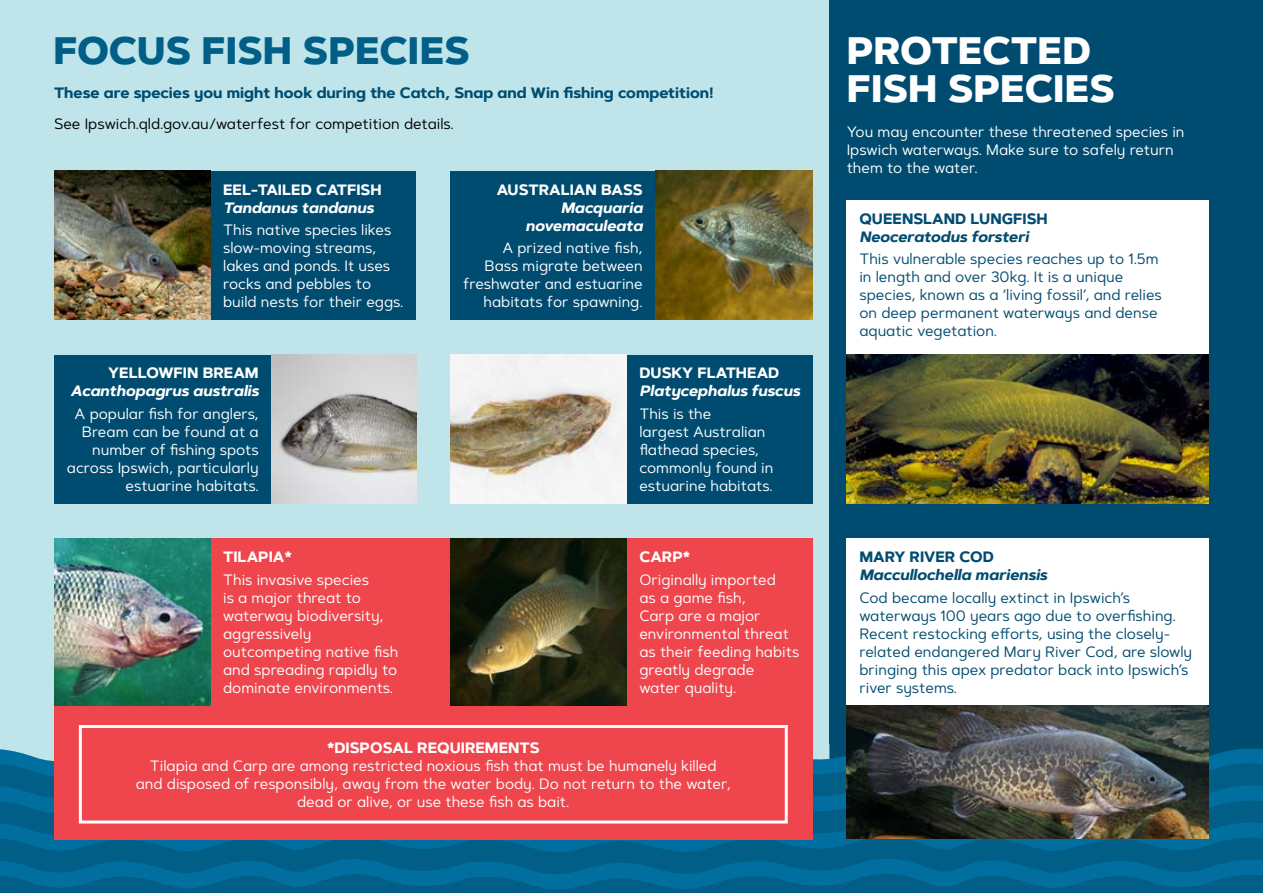
<style>
.page{position:relative;width:1263px;height:893px;background:#fff}
.page>*{position:absolute;margin:0;border:0;box-sizing:border-box;transform-origin:0 0}
.t1{font:800 38.25px "Artegra Sans Alt";letter-spacing:-.005em;color:#fff}
.t2{font:800 38.25px "Artegra Sans Alt";letter-spacing:-.005em;color:#005e87}
.t3{font:15px/18px "Artegra Sans Alt";color:#fff}
.t4{font:15px/18px "Artegra Sans Alt";color:#004c70}
.t5{font:700 15px "Artegra Sans Alt";color:#004c70}
.t6{font:700 15px "Artegra Sans Alt";color:#fff}
.t7{font:italic 700 15px/18px "Artegra Sans Alt";color:#fff;text-align:right}
.t8{font:15px "Artegra Sans Alt";color:#000}
.t9{font:italic 700 15px "Artegra Sans Alt";color:#004c70}
</style>
<div class="page">
<div style="left:0;top:0;width:830px;height:864px;background:#bfe5ea"></div>
<div style="left:830px;top:0;width:433px;height:864px;background:#004c70"></div>
<div style="left:210px;top:171px;width:206px;height:149px;background:#004c70"></div>
<img style="left:54px;top:171px;width:156px;height:149px">
<div style="left:847px;top:200px;width:362px;height:155px;background:#fff"></div>
<div style="left:847px;top:538px;width:362px;height:167px;background:#fff"></div>
<img style="left:847px;top:355px;width:362px;height:148px">
<div style="left:450px;top:171px;width:205px;height:149px;background:#004c70"></div>
<img style="left:655px;top:171px;width:158px;height:149px">
<div style="left:54px;top:355px;width:217px;height:148px;background:#004c70"></div>
<img style="left:271px;top:355px;width:145px;height:148px">
<div style="left:627px;top:355px;width:186px;height:148px;background:#004c70"></div>
<img style="left:450px;top:355px;width:177px;height:148px">
<div style="left:54px;top:538px;width:759px;height:302px;background:#ef454d"></div>
<div style="left:79px;top:725px;width:709px;height:98px;border:3px solid #fff"></div>
<img style="left:54px;top:538px;width:156px;height:167px">
<img style="left:450px;top:538px;width:177px;height:167px">
<svg style="left:0;top:731px;width:1263px;height:160px"></svg>
<img style="left:847px;top:705px;width:362px;height:134px">
<h1 class="t2" style="left:53px;top:22px;width:418px">FOCUS FISH SPECIES</h1>
<h1 class="t1" style="left:847px;top:22px;width:246px">PROTECTED</h1>
<p class="t5" style="left:54px;top:82px;width:661px">These are species you might hook during the Catch, Snap and Win fishing competition!</p>
<h1 class="t1" style="left:847px;top:60px;width:269px">FISH SPECIES</h1>
<p class="t8" style="left:54px;top:113px;width:401px">See Ipswich.qld.gov.au/waterfest for competition details.</p>
<p class="t6" style="left:223px;top:178px;width:160px">EEL-TAILED CATFISH</p>
<p class="t7" style="left:223px;top:199px;width:152px">Tandanus tandanus</p>
<p class="t3" style="left:223px;top:220px;width:182px">This native species likes slow-moving streams, lakes and ponds. It uses rocks and pebbles to build nests for their eggs.</p>
<p class="t6" style="left:497px;top:178px;width:147px">AUSTRALIAN BASS</p>
<p class="t7" style="left:526px;top:199px;width:119px">Macquaria novemaculeata</p>
<p class="t3" style="left:463px;top:238px;width:181px;text-align:right">A prized native fish,<br>Bass migrate between freshwater and estuarine habitats for spawning.</p>
<p class="t6" style="left:108px;top:362px;width:152px">YELLOWFIN BREAM</p>
<p class="t7" style="left:70px;top:382px;width:190px">Acanthopagrus australis</p>
<p class="t3" style="left:67px;top:404px;width:193px;text-align:right">A popular fish for anglers,<br>Bream can be found at a number of fishing spots across Ipswich, particularly estuarine habitats.</p>
<p class="t6" style="left:639px;top:362px;width:141px">DUSKY FLATHEAD</p>
<p class="t7" style="left:639px;top:382px;width:162px">Platycephalus fuscus</p>
<p class="t3" style="left:639px;top:404px;width:136px">This is the<br>largest Australian flathead species, commonly found in estuarine habitats.</p>
<p class="t6" style="left:223px;top:546px;width:70px">TILAPIA*</p>
<p class="t3" style="left:223px;top:570px;width:177px">This invasive species<br>is a major threat to waterway biodiversity, aggressively outcompeting native fish and spreading rapidly to dominate environments.</p>
<p class="t6" style="left:639px;top:546px;width:52px">CARP*</p>
<p class="t3" style="left:639px;top:570px;width:161px">Originally imported<br>as a game fish,<br>Carp are a major environmental threat as their feeding habits greatly degrade<br>water quality.</p>
<p class="t6" style="left:327px;top:736px;width:214px">*DISPOSAL REQUIREMENTS</p>
<p class="t3" style="left:136px;top:756px;width:596px;text-align:center">Tilapia and Carp are among restricted noxious fish that must be humanely killed and disposed of responsibly, away from the water body. Do not return to the water, dead or alive, or use these fish as bait.</p>
<p class="t3" style="left:847px;top:123px;width:339px">You may encounter these threatened species in<br>Ipswich waterways. Make sure to safely return them to the water.</p>
<p class="t5" style="left:859px;top:207px;width:190px">QUEENSLAND LUNGFISH</p>
<p class="t9" style="left:859px;top:225px;width:171px">Neoceratodus forsteri</p>
<p class="t4" style="left:859px;top:249px;width:304px">This vulnerable species reaches up to 1.5m in length and over 30kg. It is a unique species, known as a ‘living fossil’, and relies on deep permanent waterways and dense aquatic vegetation.</p>
<p class="t5" style="left:859px;top:546px;width:136px">MARY RIVER COD</p>
<p class="t9" style="left:859px;top:564px;width:189px">Maccullochella mariensis</p>
<p class="t4" style="left:859px;top:588px;width:334px">Cod became locally extinct in Ipswich’s waterways 100 years ago due to overfishing.<br>Recent restocking efforts, using the closely&shy;related endangered Mary River Cod, are slowly bringing this apex predator back into Ipswich’s river systems.</p>
</div>
